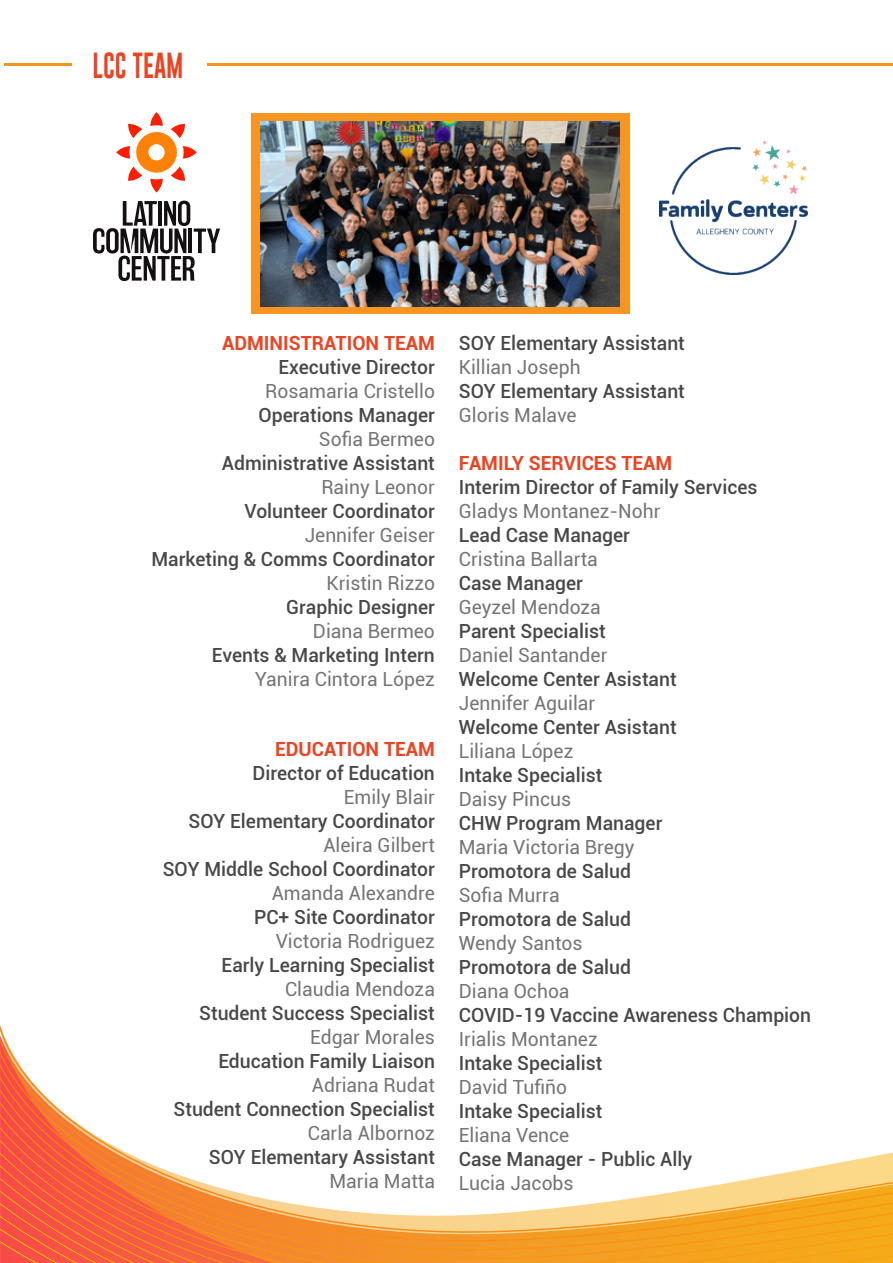
<style>
.page{position:relative;width:893px;height:1263px;background:#fff}
.page>*{position:absolute;margin:0;border:0;box-sizing:border-box;transform-origin:0 0}
.t1{font:30px "Gobold";color:#ea4523;scale:.79 1}
.t2{font:500 19.5px "Roboto";color:#484848}
.t3{font:19.5px "Roboto";color:#757575}
.t4{font:700 19.5px "Roboto";color:#ea4523}
</style>
<div class="page">
<div style="left:251px;top:113px;width:379px;height:200px;background:#f79522"></div>
<img style="left:261px;top:121px;width:359px;height:186px">
<hr style="left:207px;top:63px;width:686px;height:3px;background:#f39523">
<svg style="left:0;top:1024px;width:893px;height:239px"></svg>
<hr style="left:4px;top:63px;width:68px;height:3px;background:#f39523">
<svg style="left:93px;top:201px;width:127px;height:80px"></svg>
<svg style="left:116px;top:112px;width:81px;height:81px"></svg>
<img style="left:660px;top:140px;width:148px;height:135px">
<h1 class="t1" style="left:93px;top:45px;width:117px">LCC TEAM</h1>
<p class="t4" style="left:222px;top:329px;width:214px">ADMINISTRATION TEAM</p>
<p class="t2" style="left:278px;top:353px;width:158px">Executive Director</p>
<p class="t3" style="left:265px;top:377px;width:171px">Rosamaria Cristello</p>
<p class="t2" style="left:259px;top:401px;width:178px">Operations Manager</p>
<p class="t3" style="left:319px;top:425px;width:117px">Sofia Bermeo</p>
<p class="t2" style="left:222px;top:449px;width:215px">Administrative Assistant</p>
<p class="t3" style="left:321px;top:473px;width:115px">Rainy Leonor</p>
<p class="t2" style="left:244px;top:497px;width:192px">Volunteer Coordinator</p>
<p class="t3" style="left:305px;top:521px;width:132px">Jennifer Geiser</p>
<p class="t2" style="left:151px;top:545px;width:285px">Marketing &amp; Comms Coordinator</p>
<p class="t3" style="left:326px;top:569px;width:110px">Kristin Rizzo</p>
<p class="t2" style="left:286px;top:593px;width:150px">Graphic Designer</p>
<p class="t3" style="left:313px;top:617px;width:124px">Diana Bermeo</p>
<p class="t2" style="left:212px;top:641px;width:224px">Events &amp; Marketing Intern</p>
<p class="t3" style="left:255px;top:665px;width:182px">Yanira Cintora López</p>
<p class="t4" style="left:275px;top:735px;width:161px">EDUCATION TEAM</p>
<p class="t2" style="left:252px;top:759px;width:184px">Director of Education</p>
<p class="t3" style="left:344px;top:783px;width:93px">Emily Blair</p>
<p class="t2" style="left:189px;top:807px;width:248px">SOY Elementary Coordinator</p>
<p class="t3" style="left:323px;top:831px;width:113px">Aleira Gilbert</p>
<p class="t2" style="left:163px;top:855px;width:274px">SOY Middle School Coordinator</p>
<p class="t3" style="left:272px;top:879px;width:165px">Amanda Alexandre</p>
<p class="t2" style="left:254px;top:903px;width:182px">PC+ Site Coordinator</p>
<p class="t3" style="left:276px;top:927px;width:161px">Victoria Rodriguez</p>
<p class="t2" style="left:222px;top:951px;width:215px">Early Learning Specialist</p>
<p class="t3" style="left:285px;top:975px;width:151px">Claudia Mendoza</p>
<p class="t2" style="left:199px;top:999px;width:237px">Student Success Specialist</p>
<p class="t3" style="left:310px;top:1023px;width:126px">Edgar Morales</p>
<p class="t2" style="left:218px;top:1047px;width:218px">Education Family Liaison</p>
<p class="t3" style="left:312px;top:1071px;width:125px">Adriana Rudat</p>
<p class="t2" style="left:174px;top:1095px;width:263px">Student Connection Specialist</p>
<p class="t3" style="left:308px;top:1119px;width:129px">Carla Albornoz</p>
<p class="t2" style="left:209px;top:1143px;width:228px">SOY Elementary Assistant</p>
<p class="t3" style="left:330px;top:1167px;width:107px">Maria Matta</p>
<p class="t2" style="left:459px;top:329px;width:228px">SOY Elementary Assistant</p>
<p class="t3" style="left:459px;top:353px;width:123px">Killian Joseph</p>
<p class="t2" style="left:459px;top:377px;width:228px">SOY Elementary Assistant</p>
<p class="t3" style="left:459px;top:401px;width:119px">Gloris Malave</p>
<p class="t4" style="left:459px;top:449px;width:215px">FAMILY SERVICES TEAM</p>
<p class="t2" style="left:459px;top:473px;width:300px">Interim Director of Family Services</p>
<p class="t3" style="left:459px;top:497px;width:203px">Gladys Montanez-Nohr</p>
<p class="t2" style="left:459px;top:521px;width:173px">Lead Case Manager</p>
<p class="t3" style="left:459px;top:545px;width:140px">Cristina Ballarta</p>
<p class="t2" style="left:459px;top:569px;width:126px">Case Manager</p>
<p class="t3" style="left:459px;top:593px;width:144px">Geyzel Mendoza</p>
<p class="t2" style="left:459px;top:617px;width:148px">Parent Specialist</p>
<p class="t3" style="left:459px;top:641px;width:150px">Daniel Santander</p>
<p class="t2" style="left:459px;top:665px;width:219px">Welcome Center Asistant</p>
<p class="t3" style="left:459px;top:690px;width:138px">Jennifer Aguilar</p>
<p class="t2" style="left:459px;top:713px;width:219px">Welcome Center Asistant</p>
<p class="t3" style="left:459px;top:738px;width:116px">Liliana López</p>
<p class="t2" style="left:459px;top:761px;width:145px">Intake Specialist</p>
<p class="t3" style="left:459px;top:786px;width:114px">Daisy Pincus</p>
<p class="t2" style="left:459px;top:809px;width:205px">CHW Program Manager</p>
<p class="t3" style="left:459px;top:834px;width:177px">Maria Victoria Bregy</p>
<p class="t2" style="left:459px;top:857px;width:174px">Promotora de Salud</p>
<p class="t3" style="left:459px;top:882px;width:102px">Sofia Murra</p>
<p class="t2" style="left:459px;top:905px;width:174px">Promotora de Salud</p>
<p class="t3" style="left:459px;top:930px;width:125px">Wendy Santos</p>
<p class="t2" style="left:459px;top:953px;width:174px">Promotora de Salud</p>
<p class="t3" style="left:459px;top:978px;width:112px">Diana Ochoa</p>
<p class="t2" style="left:459px;top:1002px;width:354px">COVID-19 Vaccine Awareness Champion</p>
<p class="t3" style="left:459px;top:1026px;width:140px">Irialis Montanez</p>
<p class="t2" style="left:459px;top:1050px;width:145px">Intake Specialist</p>
<p class="t3" style="left:459px;top:1074px;width:110px">David Tufiño</p>
<p class="t2" style="left:459px;top:1098px;width:145px">Intake Specialist</p>
<p class="t3" style="left:459px;top:1122px;width:112px">Eliana Vence</p>
<p class="t2" style="left:459px;top:1146px;width:235px">Case Manager - Public Ally</p>
<p class="t3" style="left:459px;top:1170px;width:116px">Lucia Jacobs</p>
</div>
